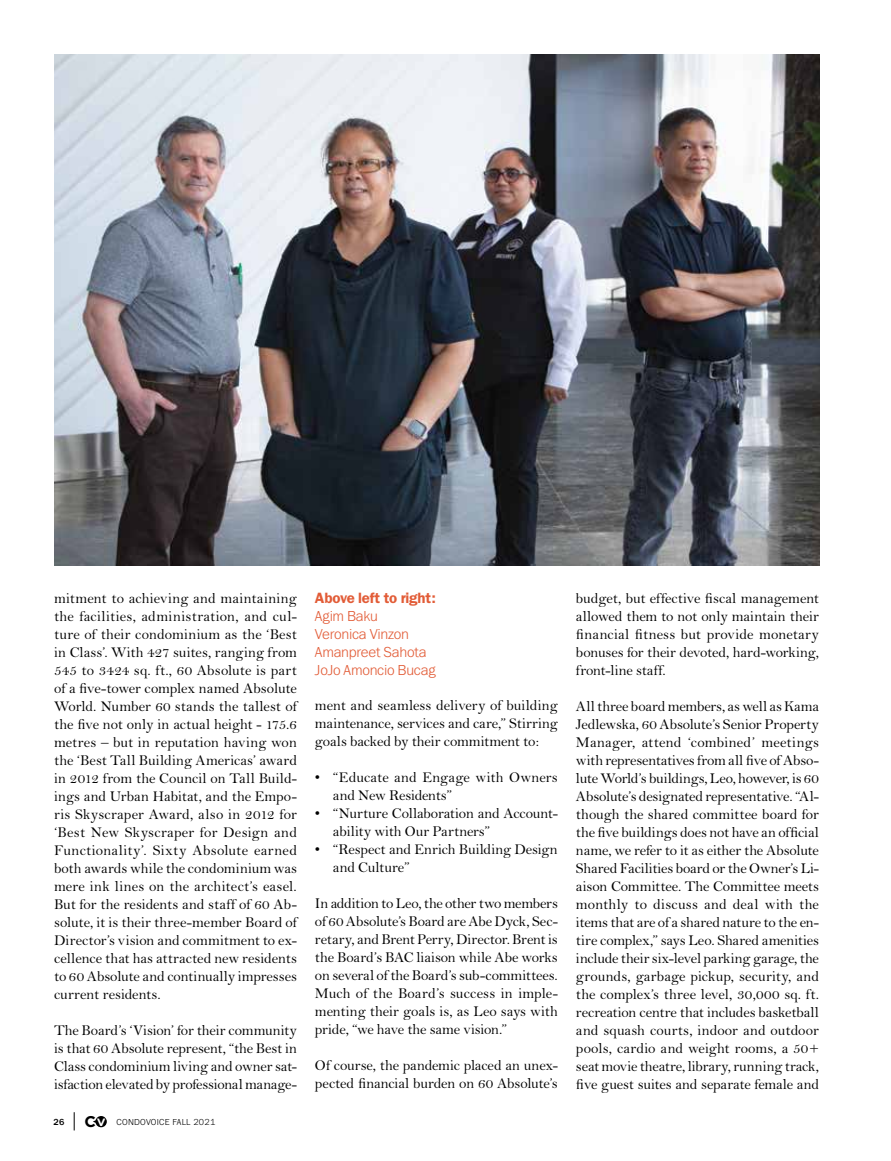
<style>
.page{position:relative;width:891px;height:1161px;background:#fff}
.page>*{position:absolute;margin:0;border:0;box-sizing:border-box;transform-origin:0 0}
.t1{font:15px/18px "Bell";letter-spacing:-.01em;color:#000;text-align:justify}
.t2{font:300 15px/18px "Franklin Gothic URW";letter-spacing:-.015em;color:#e25c37}
.t3{font:600 15px "Franklin Gothic";letter-spacing:-.015em;color:#e25c37}
.t4{font:300 9px "Franklin Gothic URW";letter-spacing:.03em;color:#000}
.t5{font:500 9px "Franklin Gothic";color:#000}
.s1{font-family:"Gotham";font-weight:700;font-size:15.45px}
.s2{font-family:"Gotham";font-weight:700;font-size:10.65px;color:#fff}
</style>
<div class="page">
<svg style="left:93px;top:1116px;width:14px;height:11px"></svg>
<svg style="left:74px;top:1112px;width:1px;height:18px"></svg>
<img style="left:54px;top:55px;width:765px;height:510px">
<p class="t1" style="left:54px;top:589px;width:245px">mitment to achieving and maintaining the facilities, administration, and cul&shy;ture of their condominium as the ‘Best in Class’. With 427 suites, ranging from 545 to 3424 sq. ft., 60 Absolute is part of a five-tower complex named Absolute World. Number 60 stands the tallest of the five not only in actual height - 175.6 metres – but in reputation having won the ‘Best Tall Building Americas’ award in 2012 from the Council on Tall Build&shy;ings and Urban Habitat, and the Empo&shy;ris Skyscraper Award, also in 2012 for ‘Best New Skyscraper for Design and Functionality’. Sixty Absolute earned both awards while the condominium was mere ink lines on the architect’s easel.<br>But for the residents and staff of 60 Ab&shy;solute, it is their three-member Board of Director’s vision and commitment to ex&shy;cellence that has attracted new residents to 60 Absolute and continually impresses current residents.</p>
<p class="t1" style="left:54px;top:1021px;width:244px">The Board’s ‘Vision’ for their community is that 60 Absolute represent, “the Best in Class condominium living and owner sat&shy;isfaction elevated by professional manage-</p>
<p class="t5" style="left:54px;top:1116px;width:12px">26</p>
<p class="t4" style="left:84px;top:1116px;width:132px"><span class="s1">C</span><span class="s2">V</span> CONDOVOICE FALL 2021</p>
<p class="t3" style="left:315px;top:589px;width:123px">Above left to right:</p>
<p class="t2" style="left:315px;top:607px;width:122px">Agim Baku<br>Veronica Vinzon<br>Amanpreet Sahota<br>JoJo Amoncio Bucag</p>
<p class="t1" style="left:315px;top:697px;width:244px">ment and seamless delivery of building maintenance, services and care,” Stirring goals backed by their commitment to:</p>
<p class="t1" style="left:333px;top:769px;width:226px;text-indent:-18px">• “Educate and Engage with Owners and New Residents”</p>
<p class="t1" style="left:333px;top:805px;width:226px;text-indent:-18px">• “Nurture Collaboration and Account&shy;ability with Our Partners”</p>
<p class="t1" style="left:333px;top:841px;width:226px;text-indent:-18px">• “Respect and Enrich Building Design and Culture”</p>
<p class="t1" style="left:315px;top:895px;width:244px">In addition to Leo, the other two members of 60 Absolute’s Board are Abe Dyck, Sec&shy;retary, and Brent Perry, Director. Brent is the Board’s BAC liaison while Abe works on several of the Board’s sub-committees.<br>Much of the Board’s success in imple&shy;menting their goals is, as Leo says with pride, “we have the same vision.”</p>
<p class="t1" style="left:315px;top:1057px;width:244px">Of course, the pandemic placed an unex&shy;pected financial burden on 60 Absolute’s</p>
<p class="t1" style="left:576px;top:589px;width:245px">budget, but effective fiscal management allowed them to not only maintain their financial fitness but provide monetary bonuses for their devoted, hard-working, front-line staff.</p>
<p class="t1" style="left:576px;top:697px;width:245px">All three board members, as well as Kama Jedlewska, 60 Absolute’s Senior Property Manager, attend ‘combined’ meetings with representatives from all five of Abso&shy;lute World’s buildings, Leo, however, is 60<br>Absolute’s designated representative. “Al&shy;though the shared committee board for the five buildings does not have an official name, we refer to it as either the Absolute Shared Facilities board or the Owner’s Li&shy;aison Committee. The Committee meets monthly to discuss and deal with the items that are of a shared nature to the en&shy;tire complex,” says Leo. Shared amenities include their six-level parking garage, the grounds, garbage pickup, security, and the complex’s three level, 30,000 sq. ft. recreation centre that includes basketball and squash courts, indoor and outdoor pools, cardio and weight rooms, a 50+ seat movie theatre, library, running track, five guest suites and separate female and</p>
</div>
